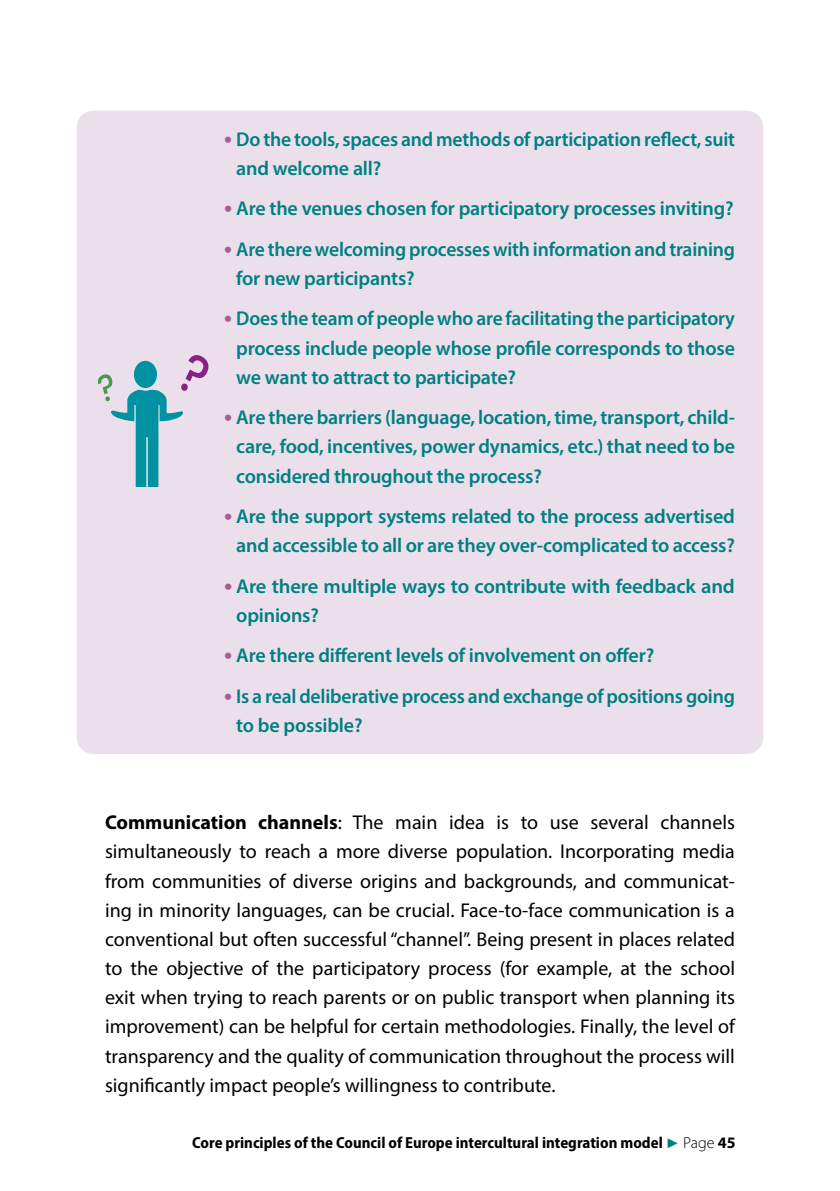
<style>
.page{position:relative;width:840px;height:1191px;background:#fff}
.page>*{position:absolute;margin:0;border:0;box-sizing:border-box;transform-origin:0 0}
.t1{font:600 20px/29.2px "Myriad Pro";letter-spacing:-.01em;color:#008081}
.t2{font:20px/29.2px "Myriad Pro";color:#000;text-align:justify}
.t3{font:700 semi-condensed 16px "Myriad Pro";color:#000}
.s1{font-weight:700;font-size:24px;color:#a85e94}
.s2{font-weight:700}
.s3{font-family:"Arial";font-weight:400;font-stretch:normal;font-size:14px;color:#008081}
.s4{font-weight:300;font-stretch:normal}
.s5{font-stretch:normal}
</style>
<div class="page">
<div style="left:77px;top:111px;width:686px;height:643px;background:#ecdfec;border-radius:17px"></div>
<svg style="left:98px;top:355px;width:111px;height:132px"></svg>
<p class="t1" style="left:236px;top:124px;width:500px;text-indent:-12px"><span class="s1">•</span> Do the tools, spaces and methods of participation reflect, suit and welcome all?</p>
<p class="t1" style="left:224px;top:193px;width:510px"><span class="s1">•</span> Are the venues chosen for participatory processes inviting?</p>
<p class="t1" style="left:236px;top:234px;width:500px;text-indent:-12px"><span class="s1">•</span> Are there welcoming processes with information and training for new participants?</p>
<p class="t1" style="left:236px;top:304px;width:500px;text-align:justify;text-indent:-12px"><span class="s1">•</span> Does the team of people who are facilitating the participatory process include people whose profile corresponds to those we want to attract to participate?</p>
<p class="t1" style="left:236px;top:402px;width:500px;text-align:justify;text-indent:-12px"><span class="s1">•</span> Are there barriers (language, location, time, transport, child&shy;care, food, incentives, power dynamics, etc.) that need to be considered throughout the process?</p>
<p class="t1" style="left:224px;top:501px;width:512px;text-align:center"><span class="s1">•</span> Are the support systems related to the process advertised and accessible to all or are they over-complicated to access?</p>
<p class="t1" style="left:236px;top:571px;width:500px;text-indent:-12px"><span class="s1">•</span> Are there multiple ways to contribute with feedback and opinions?</p>
<p class="t1" style="left:224px;top:640px;width:431px"><span class="s1">•</span> Are there different levels of involvement on offer?</p>
<p class="t1" style="left:236px;top:681px;width:500px;text-indent:-12px"><span class="s1">•</span> Is a real deliberative process and exchange of positions going to be possible?</p>
<p class="t2" style="left:105px;top:807px;width:631px"><span class="s2">Communication channels</span>: The main idea is to use several channels simultaneously to reach a more diverse population. Incorporating media from communities of diverse origins and backgrounds, and communicat&shy;ing in minority languages, can be crucial. Face-to-face communication is a conventional but often successful “channel”. Being present in places related to the objective of the participatory process (for example, at the school exit when trying to reach parents or on public transport when planning its improvement) can be helpful for certain methodologies. Finally, the level of transparency and the quality of communication throughout the process will significantly impact people’s willingness to contribute.</p>
<p class="t3" style="left:192px;top:1132px;width:544px">Core principles of the Council of Europe intercultural integration model <span class="s3">►</span> <span class="s4">Page</span> <span class="s5">45</span></p>
</div>
